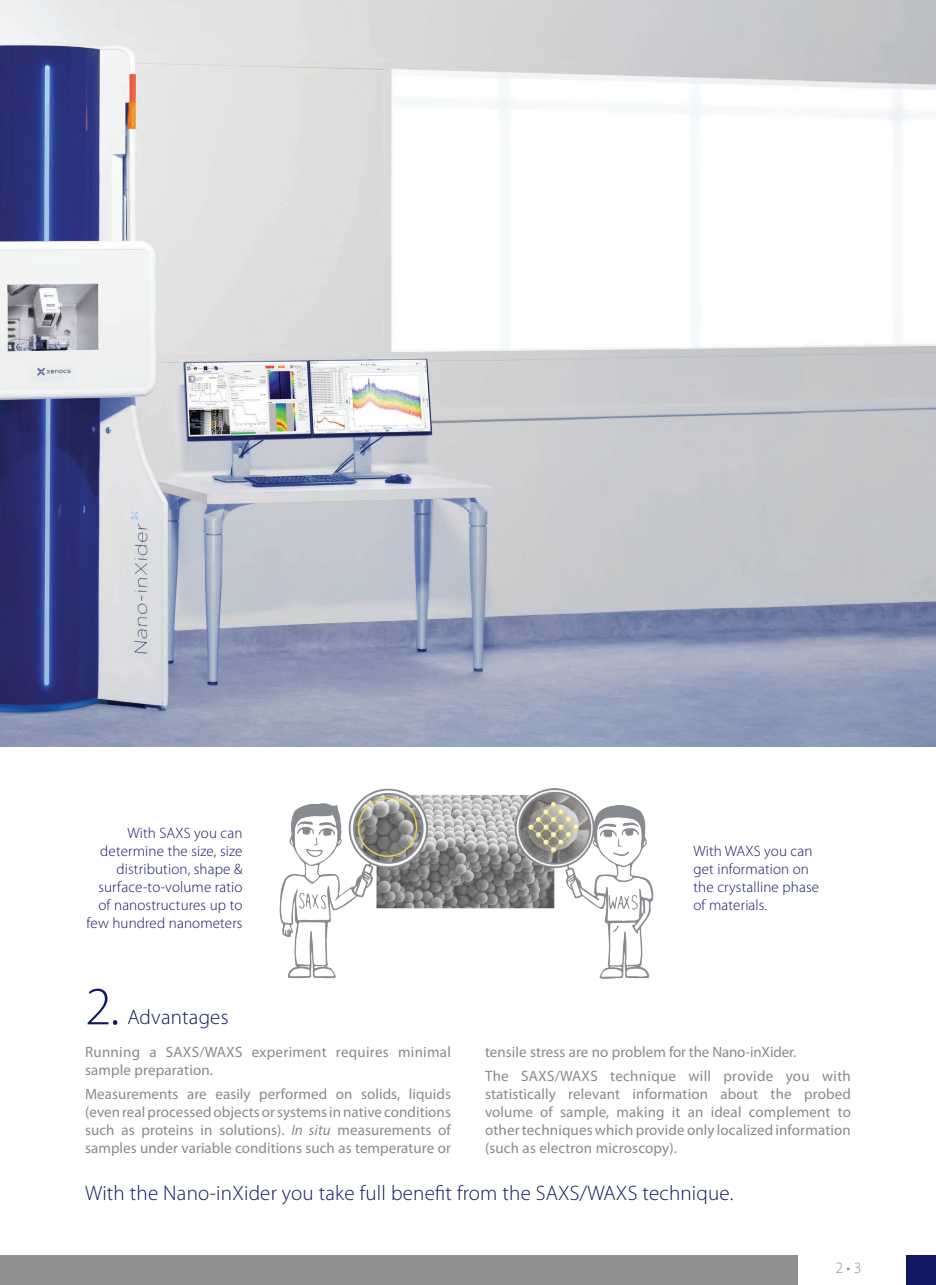
<style>
.page{position:relative;width:936px;height:1285px;background:#fff}
.page>*{position:absolute;margin:0;border:0;box-sizing:border-box;transform-origin:0 0}
.t1{font:300 54px "Myriad Pro";color:#121761}
.t2{font:300 21px "Myriad Pro";letter-spacing:.01em;color:#121761}
.t3{font:300 15.75px "Myriad Pro";color:#8e9091}
.t4{font:15px/18px "Myriad Pro";letter-spacing:.01em;color:#868a8e}
.t5{font:300 15px/18px "Myriad Pro";letter-spacing:.01em;color:#121761;text-align:right}
.s1{font-style:italic}
</style>
<div class="page">
<img style="left:0;top:0;width:935px;height:746px">
<div style="left:906px;top:1254px;width:29px;height:30px;background:#121761"></div>
<div style="left:0;top:1254px;width:797px;height:30px;background:#8e9091"></div>
<img style="left:279px;top:788px;width:375px;height:191px">
<p class="t5" style="left:87px;top:823px;width:157px">With SAXS you can determine the size, size distribution, shape &amp; surface-to-volume ratio of nanostructures up to few hundred nanometers</p>
<h1 class="t1" style="left:85px;top:976px;width:36px">2.</h1>
<h2 class="t2" style="left:127px;top:1005px;width:103px">Advantages</h2>
<p class="t4" style="left:85px;top:1042px;width:367px">Running a SAXS/WAXS experiment requires minimal sample preparation.</p>
<p class="t4" style="left:85px;top:1084px;width:367px;text-align:justify">Measurements are easily performed on solids, liquids (even real processed objects or systems in native conditions such as proteins in solutions). <span class="s1">In situ</span> measurements of samples under variable conditions such as temperature or</p>
<p class="t5" style="left:693px;top:841px;width:127px;text-align:left">With WAXS you can get information on the crystalline phase of materials.</p>
<p class="t4" style="left:485px;top:1039px;width:367px;line-height:24.3px">tensile stress are no problem for the Nano-inXider.<br>The SAXS/WAXS technique will provide you with</p>
<p class="t4" style="left:485px;top:1084px;width:367px;text-align:justify">statistically relevant information about the probed volume of sample, making it an ideal complement to other techniques which provide only localized information (such as electron microscopy).</p>
<h2 class="t2" style="left:85px;top:1181px;width:649px">With the Nano-inXider you take full benefit from the SAXS/WAXS technique.</h2>
<p class="t3" style="left:835px;top:1258px;width:28px">2 • 3</p>
</div>
